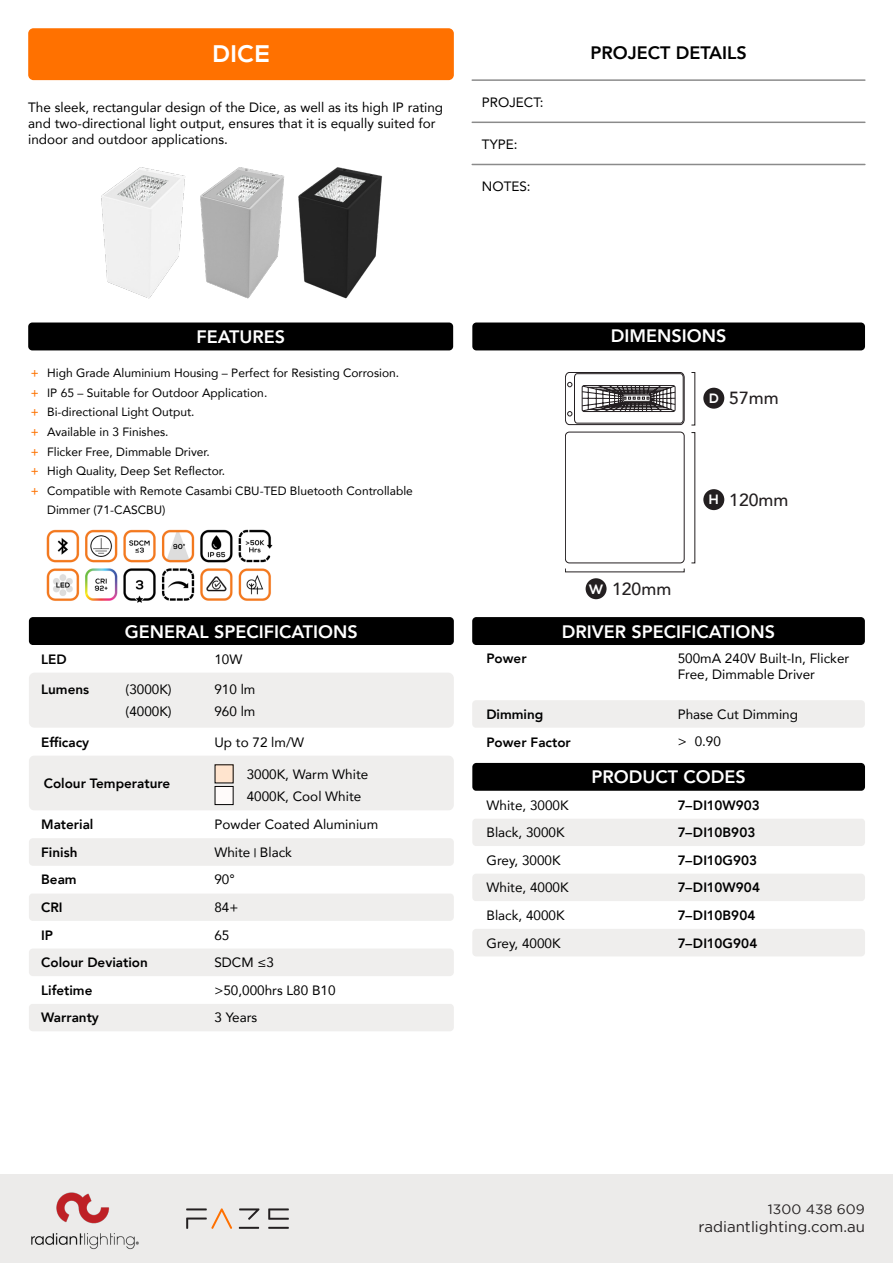
<style>
.page{position:relative;width:893px;height:1263px;background:#fff}
.page>*{position:absolute;margin:0;border:0;box-sizing:border-box;transform-origin:0 0}
.t1{font:800 24px "Nexa";color:#fff}
.t2{font:800 18px "Avenir";color:#fff}
.t3{font:800 18px "Avenir";color:#000}
.t4{font:500 17.55px "Avenir";color:#231f20}
.t5{font:15px "Gotham";color:#231f20}
.t6{font:13.5px/16.2px "Avenir";color:#000}
.t7{font:800 13.5px "Avenir";color:#000}
.t8{font:13.5px "Gotham";letter-spacing:.005em;color:#231f20}
.t9{font:800 13.5px "Nexa";color:#fff}
.t10{font:12px/19.5px "Avenir";color:#000}
.t11{font:500 12px/19.5px "Avenir";color:#fd7200;text-align:justify}
.s1{font-weight:800;font-size:9px}
</style>
<div class="page">
<img style="left:101px;top:167px;width:84px;height:132px">
<img style="left:200px;top:121px;width:276px;height:178px">
<img style="left:46px;top:529px;width:227px;height:74px">
<div style="left:28px;top:28px;width:426px;height:52px;background:#ff7100;border-radius:5px"></div>
<hr style="left:472px;top:79px;width:393px;height:2px;background:#8b8b8b">
<hr style="left:472px;top:122px;width:393px;height:1px;background:#8b8b8b">
<hr style="left:472px;top:164px;width:393px;height:1px;background:#8b8b8b">
<div style="left:28px;top:322px;width:425px;height:28px;background:#000;border-radius:4px"></div>
<div style="left:472px;top:322px;width:393px;height:28px;background:#000;border-radius:4px"></div>
<div style="left:472px;top:617px;width:393px;height:28px;background:#000;border-radius:4px"></div>
<div style="left:472px;top:763px;width:393px;height:28px;background:#000;border-radius:4px"></div>
<div style="left:29px;top:617px;width:425px;height:28px;background:#000;border-radius:4px"></div>
<div style="left:472px;top:818px;width:393px;height:28px;background:#efeeed;border-radius:4px"></div>
<div style="left:472px;top:700px;width:393px;height:28px;background:#efeeed;border-radius:4px"></div>
<div style="left:472px;top:874px;width:393px;height:27px;background:#efeeed;border-radius:4px"></div>
<div style="left:472px;top:929px;width:393px;height:27px;background:#efeeed;border-radius:4px"></div>
<div style="left:29px;top:755px;width:425px;height:55px;background:#efeeed;border-radius:6px"></div>
<div style="left:29px;top:673px;width:425px;height:55px;background:#efeeed;border-radius:6px"></div>
<div style="left:29px;top:893px;width:425px;height:28px;background:#efeeed;border-radius:4px"></div>
<div style="left:29px;top:838px;width:425px;height:28px;background:#efeeed;border-radius:4px"></div>
<div style="left:29px;top:1004px;width:425px;height:27px;background:#efeeed;border-radius:4px"></div>
<div style="left:29px;top:948px;width:425px;height:28px;background:#efeeed;border-radius:4px"></div>
<div style="left:215px;top:765px;width:18px;height:18px;background:#ffe4ce"></div>
<div style="left:215px;top:786px;width:18px;height:18px;background:#fffbfa"></div>
<div style="left:215px;top:786px;width:18px;height:19px;border:1px solid #000"></div>
<div style="left:0;top:1174px;width:893px;height:89px;background:#ecebea"></div>
<hr style="left:268px;top:1227px;width:21px;height:2px;background:#231f20">
<svg style="left:268px;top:1208px;width:21px;height:12px"></svg>
<hr style="left:239px;top:1227px;width:20px;height:2px;background:#231f20">
<svg style="left:239px;top:1208px;width:20px;height:12px"></svg>
<svg style="left:186px;top:1208px;width:46px;height:21px"></svg>
<img style="left:31px;top:1192px;width:108px;height:58px">
<div style="left:586px;top:578px;width:21px;height:21px;background:#231f20;border-radius:50%"></div>
<div style="left:703px;top:489px;width:21px;height:21px;background:#231f20;border-radius:50%"></div>
<div style="left:703px;top:388px;width:21px;height:21px;background:#231f20;border-radius:50%"></div>
<div style="left:565px;top:432px;width:119px;height:131px;border:1px solid #241f21;border-radius:4px"></div>
<svg style="left:565px;top:372px;width:120px;height:53px"></svg>
<h1 class="t1" style="left:212px;top:39px;width:59px">DICE</h1>
<p class="t6" style="left:28px;top:99px;width:416px">The sleek, rectangular design of the Dice, as well as its high IP rating and two-directional light output, ensures that it is equally suited for indoor and outdoor applications.</p>
<p class="t6" style="left:482px;top:94px;width:63px">PROJECT:</p>
<p class="t6" style="left:482px;top:135px;width:37px">TYPE:</p>
<p class="t6" style="left:482px;top:177px;width:50px">NOTES:</p>
<h2 class="t3" style="left:590px;top:39px;width:158px">PROJECT DETAILS</h2>
<p class="t11" style="left:31px;top:363px;width:9px">+ + + + + + +</p>
<h2 class="t2" style="left:196px;top:323px;width:90px">FEATURES</h2>
<h2 class="t2" style="left:611px;top:322px;width:117px">DIMENSIONS</h2>
<p class="t10" style="left:47px;top:363px;width:367px">High Grade Aluminium Housing – Perfect for Resisting Corrosion.<br>IP 65 – Suitable for Outdoor Application.<br>Bi-directional Light Output.<br>Available in 3 Finishes.<br>Flicker Free, Dimmable Driver.<br>High Quality, Deep Set Reflector.<br>Compatible with Remote Casambi CBU-TED Bluetooth Controllable Dimmer (71-CASCBU)</p>
<p class="t4" style="left:729px;top:383px;width:51px">57mm</p>
<p class="t9" style="left:709px;top:390px;width:12px">D</p>
<p class="t4" style="left:729px;top:485px;width:61px">120mm</p>
<p class="t9" style="left:709px;top:491px;width:12px">H</p>
<h2 class="t2" style="left:125px;top:617px;width:234px">GENERAL SPECIFICATIONS</h2>
<p class="t9" style="left:589px;top:581px;width:16px">W</p>
<p class="t4" style="left:612px;top:574px;width:61px">120mm</p>
<h2 class="t2" style="left:562px;top:617px;width:215px">DRIVER SPECIFICATIONS</h2>
<p class="t7" style="left:41px;top:649px;width:27px">LED</p>
<p class="t6" style="left:214px;top:651px;width:30px">10W</p>
<p class="t7" style="left:41px;top:679px;width:49px">Lumens</p>
<p class="t6" style="left:214px;top:678px;width:43px;line-height:21.6px">910 lm<br>960 lm</p>
<p class="t6" style="left:126px;top:678px;width:48px;line-height:21.6px">(3000K) (4000K)</p>
<p class="t7" style="left:41px;top:731px;width:50px">Efficacy</p>
<p class="t6" style="left:214px;top:733px;width:91px">Up to 72 lm/W</p>
<p class="t7" style="left:44px;top:772px;width:128px">Colour Temperature</p>
<p class="t6" style="left:247px;top:763px;width:123px;line-height:21.6px">3000K, Warm White<br>4000K, Cool White</p>
<p class="t7" style="left:41px;top:814px;width:54px">Material</p>
<p class="t6" style="left:214px;top:816px;width:165px">Powder Coated Aluminium</p>
<p class="t7" style="left:41px;top:842px;width:38px">Finish</p>
<p class="t6" style="left:214px;top:844px;width:79px">White <span class="s1">|</span> Black</p>
<p class="t7" style="left:41px;top:869px;width:37px">Beam</p>
<p class="t6" style="left:214px;top:871px;width:22px">90°</p>
<p class="t7" style="left:41px;top:897px;width:23px">CRI</p>
<p class="t6" style="left:214px;top:899px;width:26px">84+</p>
<p class="t7" style="left:41px;top:924px;width:14px">IP</p>
<p class="t6" style="left:214px;top:926px;width:17px">65</p>
<p class="t7" style="left:41px;top:952px;width:108px">Colour Deviation</p>
<p class="t6" style="left:214px;top:954px;width:61px">SDCM ≤3</p>
<p class="t7" style="left:41px;top:979px;width:53px">Lifetime</p>
<p class="t6" style="left:214px;top:981px;width:123px">&gt;50,000hrs L80 B10</p>
<p class="t7" style="left:41px;top:1007px;width:59px">Warranty</p>
<p class="t6" style="left:214px;top:1009px;width:44px">3 Years</p>
<p class="t7" style="left:486px;top:648px;width:42px">Power</p>
<p class="t7" style="left:486px;top:704px;width:59px">Dimming</p>
<p class="t6" style="left:678px;top:650px;width:173px">500mA 240V Built-In, Flicker<br>Free, Dimmable Driver</p>
<p class="t6" style="left:678px;top:705px;width:122px">Phase Cut Dimming</p>
<p class="t7" style="left:486px;top:731px;width:86px">Power Factor</p>
<p class="t6" style="left:678px;top:733px;width:45px">&gt; 0.90</p>
<h2 class="t2" style="left:591px;top:763px;width:156px">PRODUCT CODES</h2>
<p class="t6" style="left:486px;top:796px;width:84px">White, 3000K</p>
<p class="t7" style="left:678px;top:794px;width:84px">7–DI10W903</p>
<p class="t6" style="left:486px;top:824px;width:80px">Black, 3000K</p>
<p class="t7" style="left:678px;top:822px;width:79px">7–DI10B903</p>
<p class="t6" style="left:486px;top:852px;width:76px">Grey, 3000K</p>
<p class="t7" style="left:678px;top:850px;width:81px">7–DI10G903</p>
<p class="t6" style="left:486px;top:879px;width:84px">White, 4000K</p>
<p class="t7" style="left:678px;top:877px;width:84px">7–DI10W904</p>
<p class="t6" style="left:486px;top:907px;width:80px">Black, 4000K</p>
<p class="t7" style="left:678px;top:905px;width:79px">7–DI10B904</p>
<p class="t6" style="left:486px;top:934px;width:76px">Grey, 4000K</p>
<p class="t7" style="left:678px;top:932px;width:81px">7–DI10G904</p>
<p class="t8" style="left:768px;top:1202px;width:99px">1300 438 609</p>
<p class="t5" style="left:698px;top:1219px;width:168px">radiantlighting.com.au</p>
</div>
